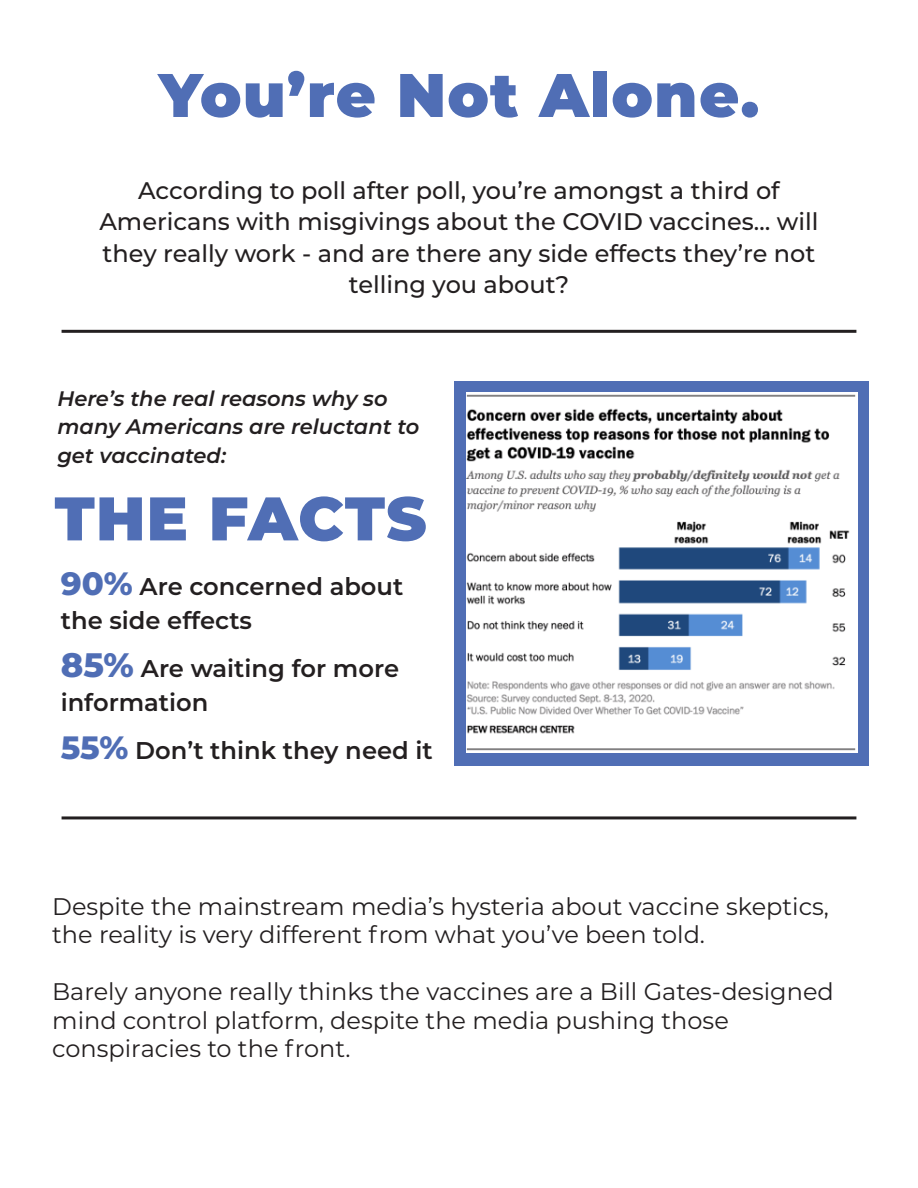
<style>
.page{position:relative;width:918px;height:1188px;background:#fff}
.page>*{position:absolute;margin:0;border:0;box-sizing:border-box;transform-origin:0 0}
.t1{font:900 61.5px "Montserrat";letter-spacing:.02em;color:#506eb5}
.t2{font:600 24.15px/33.9px "Montserrat";color:#231f20}
.t3{font:24px/28.5px "Montserrat";color:#231f20}
.t4{font:500 24px/31.5px "Montserrat";color:#231f20;text-align:center}
.t5{font:italic 600 21px/28.5px "Montserrat";color:#231f20}
.s1{font-weight:800;font-size:32.25px;color:#506eb5}
.s2{font-weight:800;font-size:33.9px;color:#506eb5}
</style>
<div class="page">
<div style="left:454px;top:381px;width:415px;height:385px;background:#506eb5"></div>
<img style="left:466px;top:393px;width:391px;height:359px">
<hr style="left:62px;top:816px;width:794px;height:3px;background:#231f20">
<hr style="left:62px;top:330px;width:794px;height:3px;background:#231f20">
<p class="t1" style="left:159px;top:49px;width:602px">You’re Not Alone.</p>
<p class="t4" style="left:99px;top:173px;width:721px">According to poll after poll, you’re amongst a third of Americans with misgivings about the COVID vaccines… will they really work - and are there any side effects they’re not telling you about?</p>
<p class="t5" style="left:57px;top:383px;width:364px">Here’s the real reasons why so many Americans are reluctant to get vaccinated:</p>
<p class="t1" style="left:55px;top:472px;width:373px">THE FACTS</p>
<p class="t2" style="left:61px;top:568px;width:344px"><span class="s1">90%</span> Are concerned about the side effects</p>
<p class="t2" style="left:61px;top:650px;width:340px"><span class="s2">85%</span> Are waiting for more information</p>
<p class="t2" style="left:61px;top:733px;width:373px"><span class="s1">55%</span> Don’t think they need it</p>
<p class="t3" style="left:52px;top:891px;width:778px">Despite the mainstream media’s hysteria about vaccine skeptics, the reality is very different from what you’ve been told.</p>
<p class="t3" style="left:52px;top:976px;width:783px">Barely anyone really thinks the vaccines are a Bill Gates-designed mind control platform, despite the media pushing those conspiracies to the front.</p>
</div>
